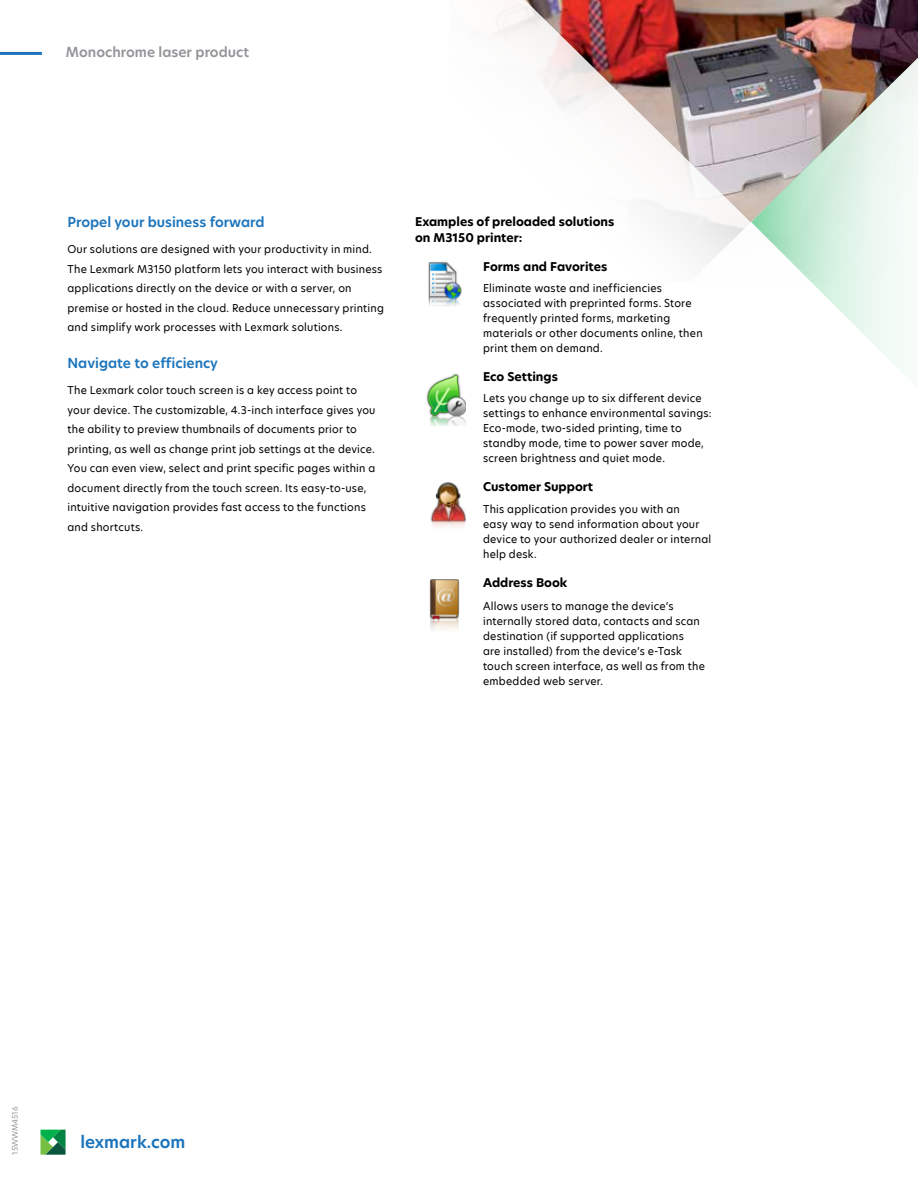
<style>
.page{position:relative;width:918px;height:1188px;background:#fff}
.page>*{position:absolute;margin:0;border:0;box-sizing:border-box;transform-origin:0 0}
.t1{font:600 16.5px "TP Hero";color:#1c75bc}
.t2{font:600 13.5px "TP Hero";color:#1c75bc}
.t3{font:600 13.5px "TP Hero";color:#939598}
.t4{font:700 12px/16.5px "TP Hero";color:#000}
.t5{font:10.5px/15px "TP Hero";letter-spacing:.02em;color:#000}
.t6{font:7.5px "TP Hero";color:#939598}
</style>
<div class="page">
<hr style="left:0;top:52px;width:42px;height:3px;background:#1c75bc">
<svg style="left:40px;top:1130px;width:26px;height:25px"></svg>
<svg style="left:445px;top:0;width:473px;height:426px"></svg>
<svg style="left:751px;top:42px;width:167px;height:360px"></svg>
<img style="left:428px;top:261px;width:37px;height:54px">
<img style="left:426px;top:371px;width:39px;height:54px">
<img style="left:430px;top:482px;width:35px;height:45px">
<img style="left:429px;top:579px;width:31px;height:51px">
<p class="t3" style="left:66px;top:43px;width:185px">Monochrome laser product</p>
<p class="t2" style="left:68px;top:213px;width:199px">Propel your business forward</p>
<p class="t5" style="left:68px;top:239px;width:318px;line-height:19.5px">Our solutions are designed with your productivity in mind.<br>The Lexmark M3150 platform lets you interact with business applications directly on the device or with a server, on premise or hosted in the cloud. Reduce unnecessary printing and simplify work processes with Lexmark solutions.</p>
<p class="t2" style="left:68px;top:354px;width:152px">Navigate to efficiency</p>
<p class="t5" style="left:68px;top:380px;width:310px;line-height:19.5px">The Lexmark color touch screen is a key access point to your device. The customizable, 4.3-inch interface gives you the ability to preview thumbnails of documents prior to printing, as well as change print job settings at the device.<br>You can even view, select and print specific pages within a document directly from the touch screen. Its easy-to-use, intuitive navigation provides fast access to the functions and shortcuts.</p>
<p class="t4" style="left:415px;top:213px;width:201px">Examples of preloaded solutions on M3150 printer:</p>
<p class="t4" style="left:483px;top:258px;width:126px">Forms and Favorites</p>
<p class="t5" style="left:483px;top:280px;width:221px">Eliminate waste and inefficiencies associated with preprinted forms. Store frequently printed forms, marketing materials or other documents online, then print them on demand.</p>
<p class="t4" style="left:483px;top:368px;width:76px">Eco Settings</p>
<p class="t5" style="left:483px;top:391px;width:230px">Lets you change up to six different device settings to enhance environmental savings:<br>Eco-mode, two-sided printing, time to standby mode, time to power saver mode, screen brightness and quiet mode.</p>
<p class="t4" style="left:483px;top:479px;width:112px">Customer Support</p>
<p class="t5" style="left:483px;top:501px;width:230px">This application provides you with an<br>easy way to send information about your device to your authorized dealer or internal help desk.</p>
<p class="t4" style="left:483px;top:574px;width:86px">Address Book</p>
<p class="t5" style="left:483px;top:599px;width:223px">Allows users to manage the device’s internally stored data, contacts and scan destination (if supported applications<br>are installed) from the device’s e-Task touch screen interface, as well as from the embedded web server.</p>
<p class="t6" style="left:10px;top:1155px;width:50px;rotate:-90deg">15WWM4516</p>
<h1 class="t1" style="left:80px;top:1131px;width:106px">lexmark.com</h1>
</div>
